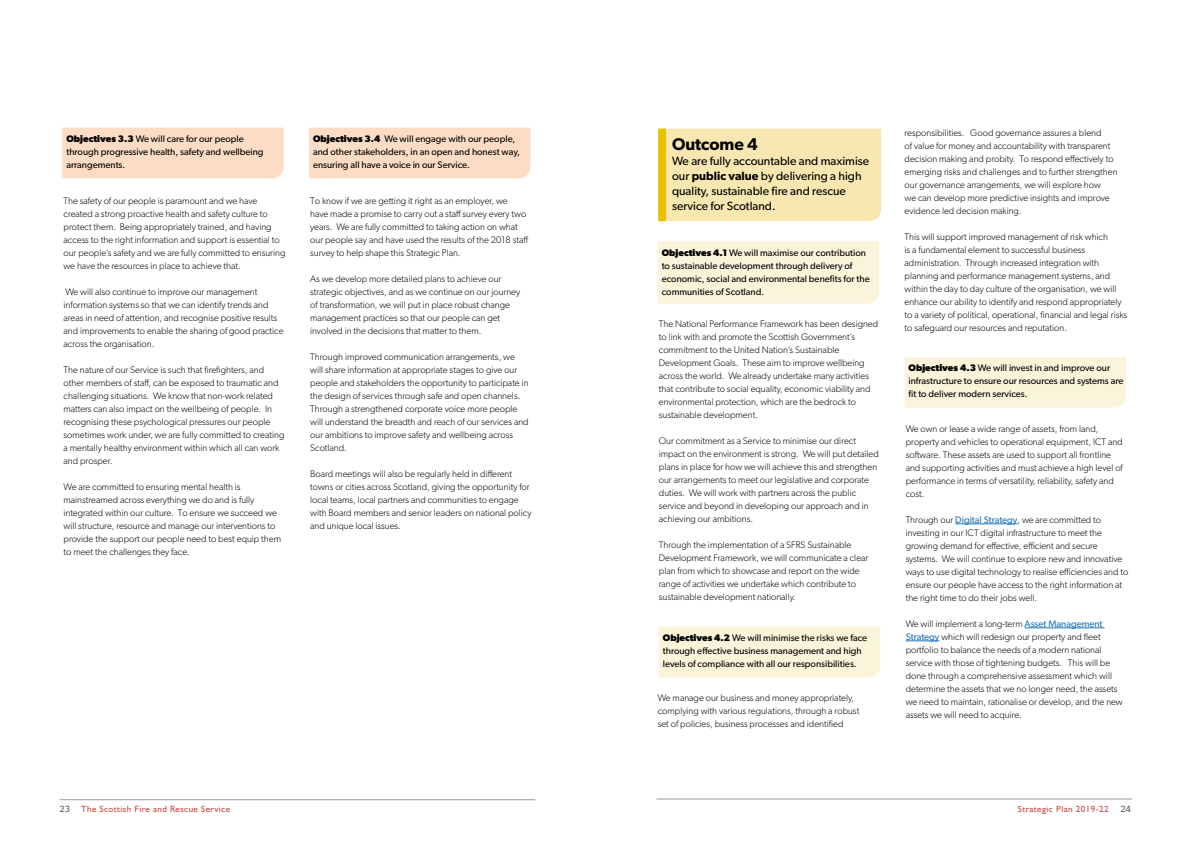
<style>
.page{position:relative;width:1191px;height:842px;background:#fff}
.page>*{position:absolute;margin:0;border:0;box-sizing:border-box;transform-origin:0 0}
.t1{font:600 17px "Gibson";color:#000}
.t2{font:12px/15px "Gibson";color:#000}
.t3{font:300 9.5px/13px "Gibson";color:#000}
.t4{font:9.5px/13px "Gibson";color:#000}
.t5{font:9px "Humanist 521 BT";letter-spacing:.05em;color:#cd4845}
.t6{font:9px "Gibson";color:#4c565c}
.s1{font-weight:700}
.s2{font-weight:600}
.s3{font-weight:400;color:#1d71b8}
</style>
<div class="page">
<hr style="left:60px;top:799px;width:475px;height:1px;background:#939da3">
<hr style="left:656px;top:799px;width:476px;height:1px;background:#939da3">
<div style="left:62px;top:128px;width:222px;height:50px;background:#fcdcc5"></div>
<div style="left:309px;top:128px;width:221px;height:50px;background:#fcdcc5"></div>
<div style="left:666px;top:129px;width:215px;height:92px;background:#f8e7b0"></div>
<div style="left:658px;top:129px;width:8px;height:92px;background:#e7c200"></div>
<div style="left:658px;top:241px;width:221px;height:63px;background:#fcf4da"></div>
<div style="left:659px;top:627px;width:221px;height:51px;background:#fcf4da"></div>
<div style="left:904px;top:357px;width:222px;height:51px;background:#fcf4da"></div>
<hr style="left:955px;top:524px;width:62px;height:1px;background:#1d71b8">
<hr style="left:1024px;top:628px;width:80px;height:1px;background:#1d71b8">
<hr style="left:905px;top:641px;width:34px;height:1px;background:#1d71b8">
<p class="t4" style="left:66px;top:132px;width:199px"><span class="s1">Objectives 3.3</span> We will care for our people through progressive health, safety and wellbeing arrangements.</p>
<p class="t3" style="left:64px;top:194px;width:223px">The safety of our people is paramount and we have created a strong proactive health and safety culture to protect them. Being appropriately trained, and having access to the right information and support is essential to our people’s safety and we are fully committed to ensuring we have the resources in place to achieve that.</p>
<p class="t3" style="left:64px;top:285px;width:221px">We will also continue to improve our management information systems so that we can identify trends and areas in need of attention, and recognise positive results and improvements to enable the sharing of good practice across the organisation.</p>
<p class="t3" style="left:64px;top:363px;width:222px">The nature of our Service is such that firefighters, and other members of staff, can be exposed to traumatic and challenging situations. We know that non-work related matters can also impact on the wellbeing of people. In recognising these psychological pressures our people sometimes work under, we are fully committed to creating a mentally healthy environment within which all can work and prosper.</p>
<p class="t3" style="left:64px;top:480px;width:219px">We are committed to ensuring mental health is mainstreamed across everything we do and is fully integrated within our culture. To ensure we succeed we will structure, resource and manage our interventions to provide the support our people need to best equip them to meet the challenges they face.</p>
<p class="t4" style="left:313px;top:132px;width:208px"><span class="s1">Objectives 3.4</span> We will engage with our people, and other stakeholders, in an open and honest way, ensuring all have a voice in our Service.</p>
<h1 class="t1" style="left:672px;top:134px;width:87px">Outcome 4</h1>
<p class="t2" style="left:672px;top:153px;width:199px">We are fully accountable and maximise our <span class="s2">public value</span> by delivering a high quality, sustainable fire and rescue service for Scotland.</p>
<p class="t3" style="left:310px;top:194px;width:220px">To know if we are getting it right as an employer, we<br>have made a promise to carry out a staff survey every two years. We are fully committed to taking action on what our people say and have used the results of the 2018 staff survey to help shape this Strategic Plan.</p>
<p class="t3" style="left:310px;top:272px;width:211px">As we develop more detailed plans to achieve our strategic objectives, and as we continue on our journey of transformation, we will put in place robust change management practices so that our people can get involved in the decisions that matter to them.</p>
<p class="t3" style="left:310px;top:350px;width:220px">Through improved communication arrangements, we will share information at appropriate stages to give our people and stakeholders the opportunity to participate in the design of services through safe and open channels.<br>Through a strengthened corporate voice more people will understand the breadth and reach of our services and our ambitions to improve safety and wellbeing across Scotland.</p>
<p class="t3" style="left:310px;top:467px;width:223px">Board meetings will also be regularly held in different towns or cities across Scotland, giving the opportunity for local teams, local partners and communities to engage with Board members and senior leaders on national policy and unique local issues.</p>
<p class="t4" style="left:662px;top:246px;width:210px"><span class="s1">Objectives 4.1</span> We will maximise our contribution to sustainable development through delivery of economic, social and environmental benefits for the communities of Scotland.</p>
<p class="t3" style="left:659px;top:317px;width:221px">The National Performance Framework has been designed to link with and promote the Scottish Government’s commitment to the United Nation’s Sustainable Development Goals. These aim to improve wellbeing across the world. We already undertake many activities that contribute to social equality, economic viability and environmental protection, which are the bedrock to sustainable development.</p>
<p class="t3" style="left:659px;top:434px;width:222px">Our commitment as a Service to minimise our direct impact on the environment is strong. We will put detailed plans in place for how we will achieve this and strengthen our arrangements to meet our legislative and corporate duties. We will work with partners across the public service and beyond in developing our approach and in achieving our ambitions.</p>
<p class="t3" style="left:659px;top:538px;width:211px">Through the implementation of a SFRS Sustainable Development Framework, we will communicate a clear plan from which to showcase and report on the wide range of activities we undertake which contribute to sustainable development nationally.</p>
<p class="t4" style="left:663px;top:631px;width:206px"><span class="s1">Objectives 4.2</span> We will minimise the risks we face through effective business management and high levels of compliance with all our responsibilities.</p>
<p class="t3" style="left:658px;top:691px;width:203px">We manage our business and money appropriately, complying with various regulations, through a robust set of policies, business processes and identified</p>
<p class="t3" style="left:904px;top:126px;width:214px">responsibilities. Good governance assures a blend<br>of value for money and accountability with transparent decision making and probity. To respond effectively to emerging risks and challenges and to further strengthen our governance arrangements, we will explore how<br>we can develop more predictive insights and improve evidence led decision making.</p>
<p class="t3" style="left:904px;top:230px;width:224px">This will support improved management of risk which<br>is a fundamental element to successful business administration. Through increased integration with planning and performance management systems, and within the day to day culture of the organisation, we will enhance our ability to identify and respond appropriately to a variety of political, operational, financial and legal risks to safeguard our resources and reputation.</p>
<p class="t4" style="left:908px;top:361px;width:216px"><span class="s1">Objectives 4.3</span> We will invest in and improve our infrastructure to ensure our resources and systems are fit to deliver modern services.</p>
<p class="t3" style="left:905px;top:422px;width:219px">We own or lease a wide range of assets, from land, property and vehicles to operational equipment, ICT and software. These assets are used to support all frontline and supporting activities and must achieve a high level of performance in terms of versatility, reliability, safety and cost.</p>
<p class="t3" style="left:905px;top:513px;width:224px">Through our <span class="s3">Digital Strategy</span>, we are committed to investing in our ICT digital infrastructure to meet the growing demand for effective, efficient and secure systems. We will continue to explore new and innovative ways to use digital technology to realise efficiencies and to ensure our people have access to the right information at the right time to do their jobs well.</p>
<p class="t3" style="left:905px;top:617px;width:219px">We will implement a long-term <span class="s3">Asset Management Strategy</span> which will redesign our property and fleet portfolio to balance the needs of a modern national service with those of tightening budgets. This will be done through a comprehensive assessment which will determine the assets that we no longer need, the assets we need to maintain, rationalise or develop, and the new assets we will need to acquire.</p>
<p class="t6" style="left:60px;top:803px;width:12px">23</p>
<p class="t6" style="left:1120px;top:803px;width:12px">24</p>
<p class="t5" style="left:81px;top:803px;width:150px">The Scottish Fire and Rescue Service</p>
<p class="t5" style="left:1017px;top:803px;width:92px">Strategic Plan 2019-22</p>
</div>
